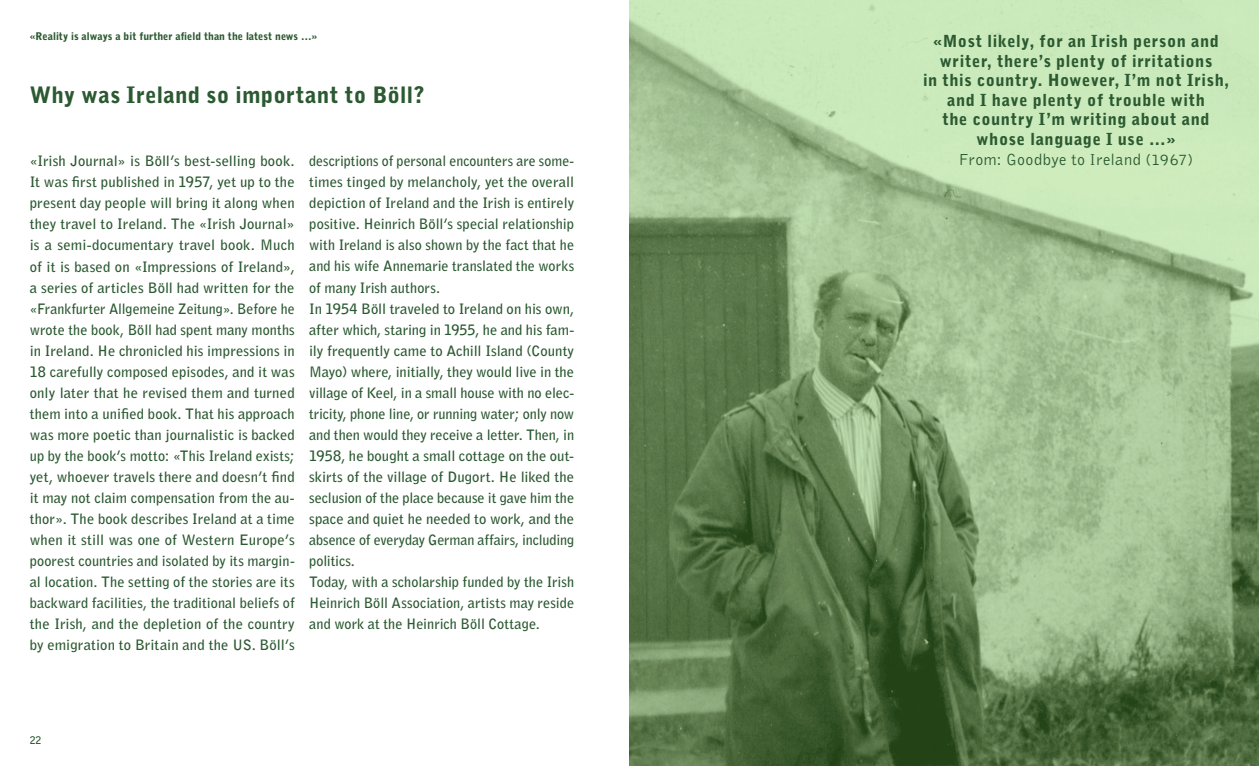
<style>
.page{position:relative;width:1259px;height:766px;background:#fff}
.page>*{position:absolute;margin:0;border:0;box-sizing:border-box;transform-origin:0 0}
.t1{font:900 22.5px "Bell Gothic Std";letter-spacing:.015em;color:#2b5931}
.t2{font:900 16.5px/19.5px "Bell Gothic Std";letter-spacing:.04em;color:#2b5931;text-align:center}
.t3{font:16.5px "Bell Gothic";letter-spacing:.025em;color:#2b5931}
.t4{font:700 14.25px/21px "Bell Gothic Std";color:#2b5931;text-align:justify}
.t5{font:900 10.5px "Bell Gothic Std";color:#2b5931}
.t6{font:700 10.5px "Bell Gothic Std";color:#2b5931}
</style>
<div class="page">
<svg style="left:629px;top:0;width:630px;height:765px"></svg>
<p class="t5" style="left:30px;top:30px;width:289px">«Reality is always a bit further afield than the latest news …»</p>
<p class="t2" style="left:923px;top:32px;width:308px">«Most likely, for an Irish person and writer, there’s plenty of irritations<br>in this country. However, I’m not Irish, and I have plenty of trouble with<br>the country I’m writing about and whose language I use …»</p>
<p class="t3" style="left:959px;top:148px;width:236px">From: Goodbye to Ireland (1967)</p>
<h1 class="t1" style="left:30px;top:82px;width:396px">Why was Ireland so important to Böll?</h1>
<p class="t4" style="left:30px;top:151px;width:266px">«Irish Journal» is Böll’s best-selling book.<br>It was first published in 1957, yet up to the present day people will bring it along when they travel to Ireland. The «Irish Journal» is a semi-documentary travel book. Much of it is based on «Impressions of Ireland», a series of articles Böll had written for the «Frankfurter Allgemeine Zeitung». Before he wrote the book, Böll had spent many months in Ireland. He chronicled his impressions in 18 carefully composed episodes, and it was only later that he revised them and turned them into a unified book. That his approach was more poetic than journalistic is backed up by the book’s motto: «This Ireland exists; yet, whoever travels there and doesn’t find it may not claim compensation from the au&shy;thor». The book describes Ireland at a time when it still was one of Western Europe’s poorest countries and isolated by its margin&shy;al location. The setting of the stories are its backward facilities, the traditional beliefs of the Irish, and the depletion of the country by emigration to Britain and the US. Böll’s</p>
<p class="t4" style="left:309px;top:151px;width:266px;text-align:left">descriptions of personal encounters are some&shy;times tinged by melancholy, yet the overall depiction of Ireland and the Irish is entirely positive. Heinrich Böll’s special relationship with Ireland is also shown by the fact that he and his wife Annemarie translated the works of many Irish authors.<br>In 1954 Böll traveled to Ireland on his own, after which, staring in 1955, he and his fam&shy;ily frequently came to Achill Island (County Mayo) where, initially, they would live in the village of Keel, in a small house with no elec&shy;tricity, phone line, or running water; only now and then would they receive a letter. Then, in 1958, he bought a small cottage on the out&shy;skirts of the village of Dugort. He liked the seclusion of the place because it gave him the space and quiet he needed to work, and the absence of everyday German affairs, including politics.<br>Today, with a scholarship funded by the Irish Heinrich Böll Association, artists may reside and work at the Heinrich Böll Cottage.</p>
<p class="t6" style="left:30px;top:734px;width:13px">22</p>
</div>
